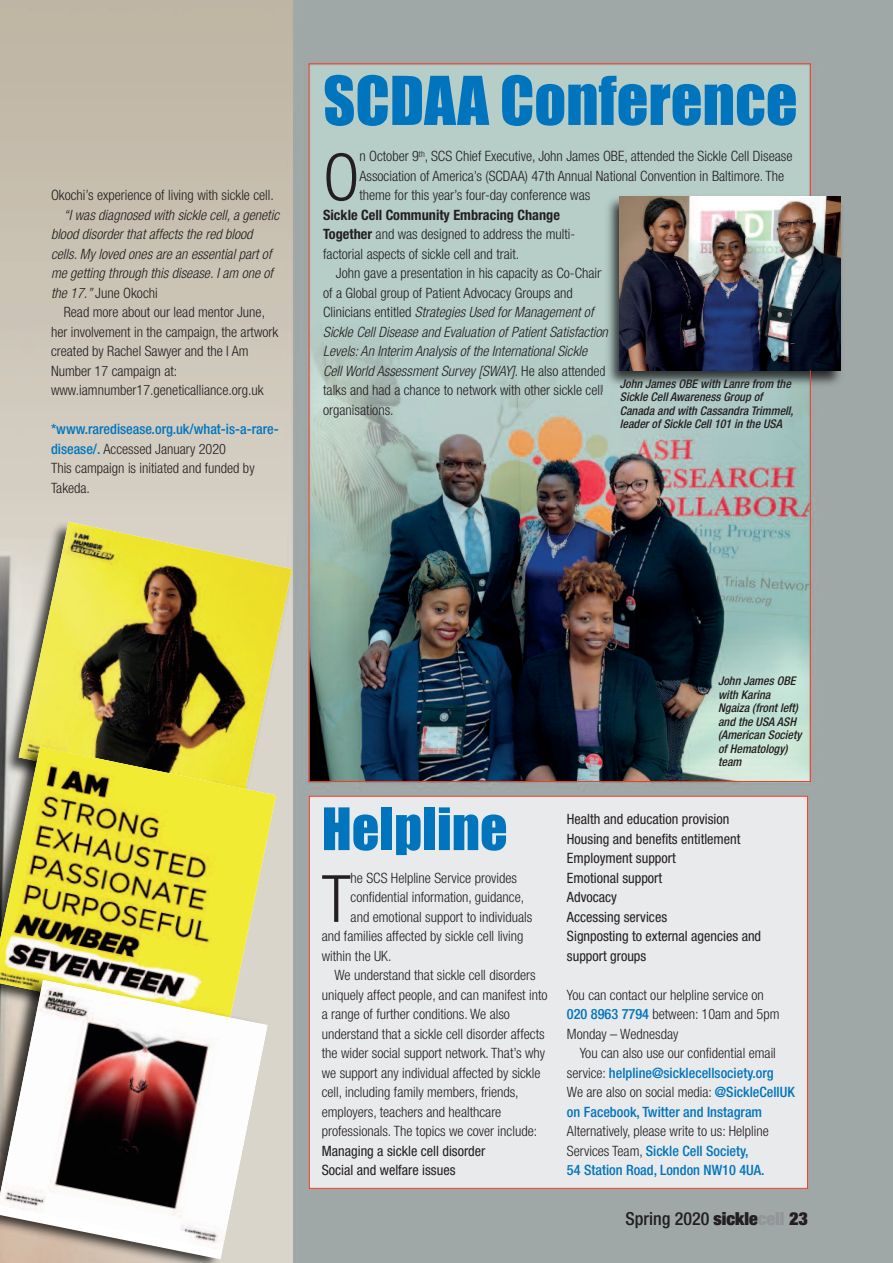
<style>
.page{position:relative;width:893px;height:1263px;background:#fff}
.page>*{position:absolute;margin:0;border:0;box-sizing:border-box;transform-origin:0 0}
.t1{font:300 condensed 65.25px "Helvetica Neue";color:#231f20}
.t2{font:62.25px "Impact";color:#0075bd}
.t3{font:54px "Impact";color:#0075bd}
.t4{font:500 condensed 18px "Helvetica Neue";color:#231f20}
.t5{font:300 condensed 14.25px/19.5px "Helvetica Neue";color:#231f20}
.t6{font:condensed 14.25px/19.5px "Helvetica Neue";color:#231f20}
.t7{font:italic 300 condensed 14.25px/19.5px "Helvetica Neue";color:#231f20}
.t8{font:500 condensed 14.25px/19.5px "Helvetica Neue";color:#0075bd}
.t9{font:italic 500 condensed 12px/13.5px "Helvetica Neue";color:#231f20}
.s1{font-style:normal}
.s2{font-weight:500;color:#0075bd}
.s3{font-weight:700}
.s4{font-style:italic}
.s5{font-weight:300;color:#231f20}
.s6{font-weight:900;font-stretch:expanded}
.s7{font-weight:900;font-stretch:expanded;color:#939598}
</style>
<div class="page">
<div style="left:309px;top:796px;width:499px;height:393px;background:#e9eaeb"></div>
<img style="left:811px;top:191px;width:36px;height:200px">
<img style="left:811px;top:196px;width:29px;height:175px">
<img style="left:0;top:512px;width:300px;height:314px">
<img style="left:19px;top:522px;width:273px;height:283px">
<img style="left:0;top:736px;width:283px;height:314px">
<img style="left:0;top:746px;width:276px;height:284px">
<img style="left:0;top:967px;width:274px;height:296px">
<svg style="left:0;top:980px;width:268px;height:279px;background:#c9bcb0"></svg>
<img style="left:0;top:980px;width:267px;height:268px">
<img style="left:308px;top:63px;width:503px;height:719px">
<p class="t5" style="left:51px;top:187px;width:224px">Okochi’s experience of living with sickle cell.</p>
<p class="t7" style="left:51px;top:206px;width:230px;text-indent:13px">“I was diagnosed with sickle cell, a genetic blood disorder that affects the red blood cells. My loved ones are an essential part of me getting through this disease. I am one of the 17.” <span class="s1">June Okochi</span></p>
<p class="t5" style="left:51px;top:304px;width:229px;text-indent:13px">Read more about our lead mentor June, her involvement in the campaign, the artwork created by Rachel Sawyer and the I Am Number 17 campaign at: www.iamnumber17.geneticalliance.org.uk</p>
<p class="t5" style="left:51px;top:421px;width:229px"><span class="s2">*www.raredisease.org.uk/what-is-a-rare&shy;disease/.</span> Accessed January 2020<br>This campaign is initiated and funded by<br>Takeda.</p>
<h2 class="t2" style="left:323px;top:67px;width:476px">SCDAA Conference</h2>
<h1 class="t1" style="left:323px;top:154px;width:38px">O</h1>
<p class="t5" style="left:359px;top:148px;width:435px">n October 9<sup>th</sup>, SCS Chief Executive, John James OBE, attended the Sickle Cell Disease<br>Association of America’s (SCDAA) 47th Annual National Convention in Baltimore. The theme for this year’s four-day conference was</p>
<p class="t5" style="left:323px;top:206px;width:254px"><span class="s3">Sickle Cell Community Embracing Change<br>Together</span> and was designed to address the multi&shy;factorial aspects of sickle cell and trait.</p>
<p class="t5" style="left:323px;top:265px;width:286px;text-indent:13px">John gave a presentation in his capacity as Co-Chair of a Global group of Patient Advocacy Groups and Clinicians entitled <span class="s4">Strategies Used for Management of Sickle Cell Disease and Evaluation of Patient Satisfaction Levels: An Interim Analysis of the International Sickle Cell World Assessment Survey [SWAY]</span>. He also attended talks and had a chance to network with other sickle cell organisations.</p>
<p class="t9" style="left:620px;top:378px;width:175px">John James OBE with Lanre from the Sickle Cell Awareness Group of Canada and with Cassandra Trimmell, leader of Sickle Cell 101 in the USA</p>
<h3 class="t3" style="left:322px;top:800px;width:187px">Helpline</h3>
<h1 class="t1" style="left:322px;top:875px;width:30px">T</h1>
<p class="t5" style="left:351px;top:869px;width:168px">he SCS Helpline Service provides</p>
<p class="t5" style="left:351px;top:889px;width:175px">confidential information, guidance,</p>
<p class="t5" style="left:351px;top:908px;width:183px">and emotional support to individuals</p>
<p class="t5" style="left:322px;top:928px;width:203px">and families affected by sickle cell living</p>
<p class="t5" style="left:322px;top:947px;width:71px">within the UK.</p>
<p class="t5" style="left:334px;top:967px;width:203px">We understand that sickle cell disorders</p>
<p class="t5" style="left:322px;top:986px;width:227px">uniquely affect people, and can manifest into</p>
<p class="t5" style="left:322px;top:1006px;width:190px">a range of further conditions. We also</p>
<p class="t5" style="left:322px;top:1025px;width:224px">understand that a sickle cell disorder affects</p>
<p class="t5" style="left:322px;top:1045px;width:225px">the wider social support network. That’s why</p>
<p class="t5" style="left:322px;top:1064px;width:220px">we support any individual affected by sickle</p>
<p class="t5" style="left:322px;top:1084px;width:198px">cell, including family members, friends,</p>
<p class="t5" style="left:322px;top:1103px;width:181px">employers, teachers and healthcare</p>
<p class="t5" style="left:322px;top:1123px;width:217px">professionals. The topics we cover include:</p>
<p class="t6" style="left:322px;top:1142px;width:165px">Managing a sickle cell disorder<br>Social and welfare issues</p>
<p class="t9" style="left:718px;top:675px;width:85px">John James OBE with Karina<br>Ngaiza (front left) and the USA ASH (American Society of Hematology) team</p>
<p class="t6" style="left:567px;top:811px;width:196px">Health and education provision<br>Housing and benefits entitlement<br>Employment support<br>Emotional support<br>Advocacy<br>Accessing services<br>Signposting to external agencies and support groups</p>
<p class="t5" style="left:567px;top:986px;width:214px">You can contact our helpline service on<br><span class="s2">020 8963 7794</span> between: 10am and 5pm<br>Monday – Wednesday</p>
<p class="t8" style="left:567px;top:1045px;width:229px;text-indent:13px"><span class="s5">You can also use our confidential email service:</span> helpline@sicklecellsociety.org<br><span class="s5">We are also on social media:</span> @SickleCellUK on Facebook, Twitter and Instagram</p>
<p class="t5" style="left:567px;top:1123px;width:203px">Alternatively, please write to us: Helpline<br>Services Team, <span class="s2">Sickle Cell Society,<br>54 Station Road, London NW10 4UA.</span></p>
<p class="t4" style="left:625px;top:1212px;width:184px">Spring 2020 <span class="s6">sickle</span><span class="s7">cell</span> <span class="s6">23</span></p>
</div>
